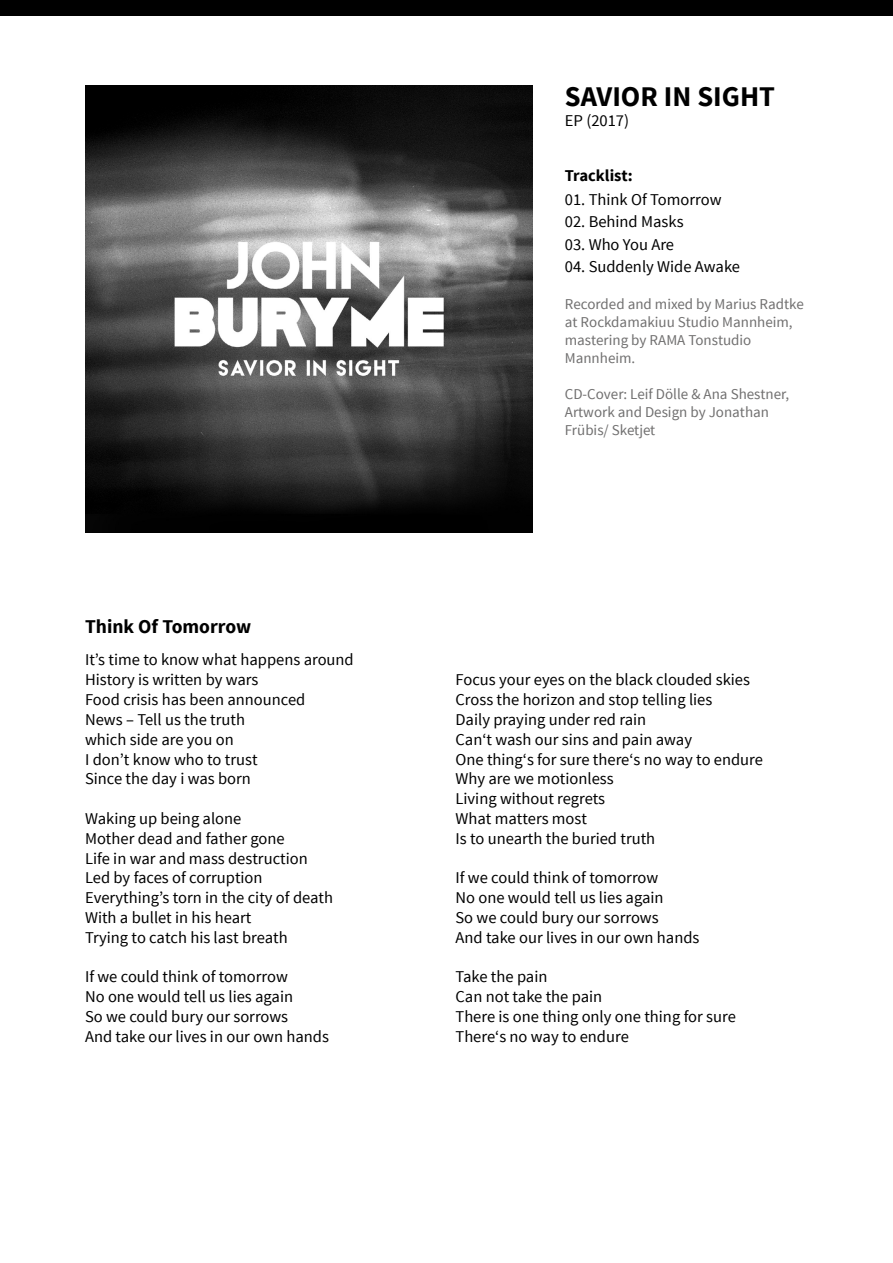
<style>
.page{position:relative;width:893px;height:1263px;background:#fff}
.page>*{position:absolute;margin:0;border:0;box-sizing:border-box;transform-origin:0 0}
.t1{font:700 28.5px "Source Sans Pro";color:#000}
.t2{font:700 19.5px "Source Sans Pro";color:#000}
.t3{font:16.5px/19.8px "Source Sans Pro";color:#000}
.t4{font:700 16.5px "Source Sans Pro";color:#000}
.t5{font:15px/18px "Source Sans Pro";color:#706f6f}
</style>
<div class="page">
<div style="left:0;top:0;width:893px;height:16px;background:#000"></div>
<img style="left:85px;top:85px;width:448px;height:448px">
<p class="t2" style="left:85px;top:614px;width:168px">Think Of Tomorrow</p>
<p class="t3" style="left:85px;top:650px;width:270px">It’s time to know what happens around<br>History is written by wars<br>Food crisis has been announced<br>News – Tell us the truth<br>which side are you on<br>I don’t know who to trust<br>Since the day i was born</p>
<p class="t3" style="left:85px;top:809px;width:250px">Waking up being alone<br>Mother dead and father gone<br>Life in war and mass destruction<br>Led by faces of corruption<br>Everything’s torn in the city of death<br>With a bullet in his heart<br>Trying to catch his last breath</p>
<p class="t3" style="left:85px;top:967px;width:245px">If we could think of tomorrow<br>No one would tell us lies again<br>So we could bury our sorrows<br>And take our lives in our own hands</p>
<h1 class="t1" style="left:565px;top:79px;width:212px">SAVIOR IN SIGHT</h1>
<p class="t3" style="left:565px;top:111px;width:66px">EP (2017)</p>
<p class="t4" style="left:565px;top:165px;width:70px">Tracklist:</p>
<p class="t3" style="left:565px;top:190px;width:158px">01. Think Of Tomorrow</p>
<p class="t3" style="left:565px;top:212px;width:120px">02. Behind Masks</p>
<p class="t3" style="left:565px;top:235px;width:111px">03. Who You Are</p>
<p class="t3" style="left:565px;top:257px;width:177px">04. Suddenly Wide Awake</p>
<p class="t5" style="left:565px;top:296px;width:240px">Recorded and mixed by Marius Radtke at Rockdamakiuu Studio Mannheim, mastering by RAMA Tonstudio<br>Mannheim.</p>
<p class="t5" style="left:565px;top:386px;width:226px">CD-Cover: Leif Dölle &amp; Ana Shestner,<br>Artwork and Design by Jonathan<br>Frübis/ Sketjet</p>
<p class="t3" style="left:455px;top:670px;width:309px">Focus your eyes on the black clouded skies<br>Cross the horizon and stop telling lies<br>Daily praying under red rain<br>Can‘t wash our sins and pain away<br>One thing‘s for sure there‘s no way to endure<br>Why are we motionless<br>Living without regrets<br>What matters most<br>Is to unearth the buried truth</p>
<p class="t3" style="left:455px;top:868px;width:245px">If we could think of tomorrow<br>No one would tell us lies again<br>So we could bury our sorrows<br>And take our lives in our own hands</p>
<p class="t3" style="left:455px;top:967px;width:282px">Take the pain<br>Can not take the pain<br>There is one thing only one thing for sure<br>There‘s no way to endure</p>
</div>
